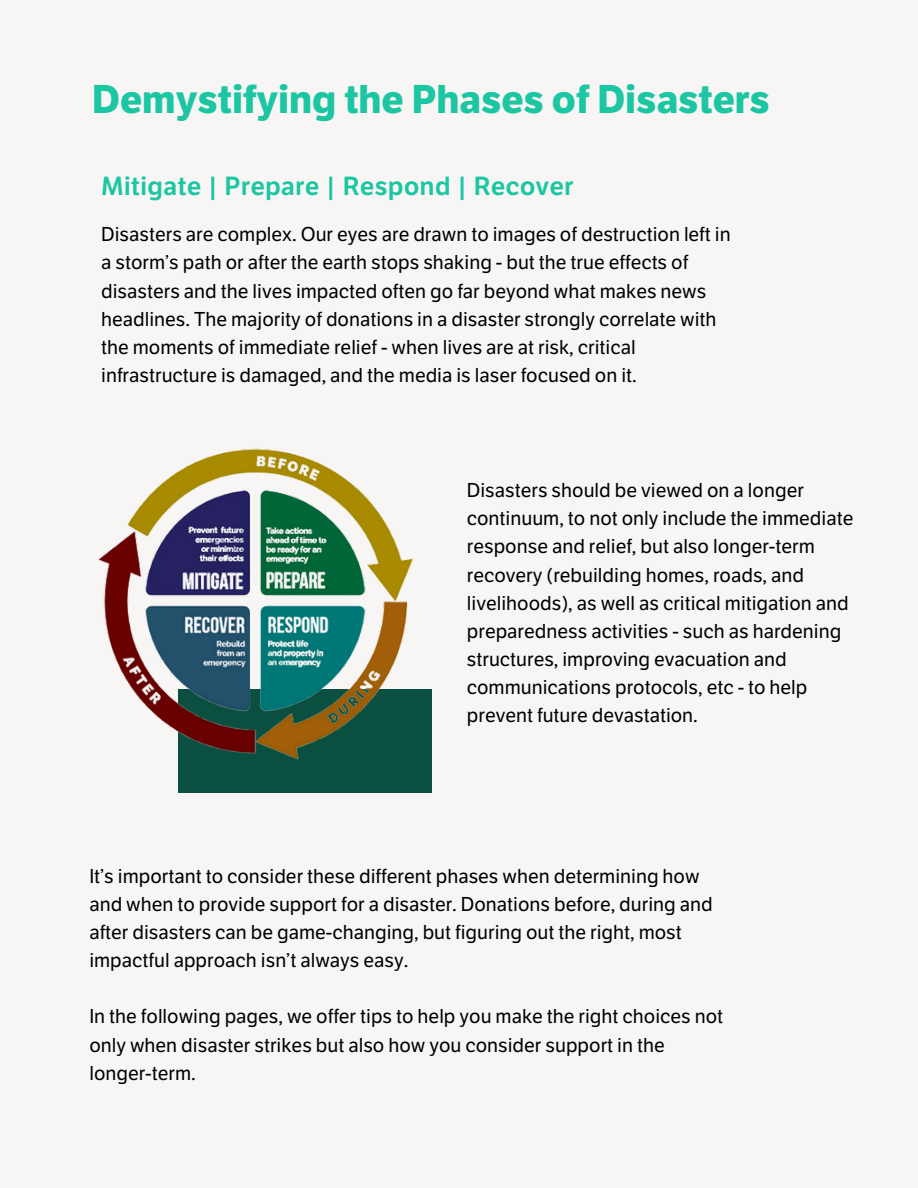
<style>
.page{position:relative;width:918px;height:1188px;background:#f7f6f4}
.page>*{position:absolute;margin:0;border:0;box-sizing:border-box;transform-origin:0 0}
.t1{font:700 39px "LFT Etica";color:#1dc6a2}
.t2{font:25.5px "LFT Etica Sb";color:#1dc6a2}
.t3{font:19.5px/28.2px "LFT Etica";color:#000}
</style>
<div class="page">
<div style="left:178px;top:689px;width:254px;height:104px;background:#0b4f41"></div>
<img style="left:98px;top:448px;width:315px;height:312px">
<h1 class="t1" style="left:92px;top:77px;width:679px">Demystifying the Phases of Disasters</h1>
<h2 class="t2" style="left:101px;top:171px;width:474px">Mitigate | Prepare | Respond | Recover</h2>
<p class="t3" style="left:101px;top:221px;width:631px">Disasters are complex. Our eyes are drawn to images of destruction left in a storm’s path or after the earth stops shaking - but the true effects of disasters and the lives impacted often go far beyond what makes news headlines. The majority of donations in a disaster strongly correlate with the moments of immediate relief - when lives are at risk, critical infrastructure is damaged, and the media is laser focused on it.</p>
<p class="t3" style="left:467px;top:477px;width:388px">Disasters should be viewed on a longer continuum, to not only include the immediate response and relief, but also longer-term recovery (rebuilding homes, roads, and livelihoods), as well as critical mitigation and preparedness activities - such as hardening structures, improving evacuation and communications protocols, etc - to help prevent future devastation.</p>
<p class="t3" style="left:89px;top:862px;width:625px">It’s important to consider these different phases when determining how and when to provide support for a disaster. Donations before, during and after disasters can be game-changing, but figuring out the right, most impactful approach isn’t always easy.</p>
<p class="t3" style="left:89px;top:1003px;width:635px">In the following pages, we offer tips to help you make the right choices not only when disaster strikes but also how you consider support in the longer-term.</p>
</div>
